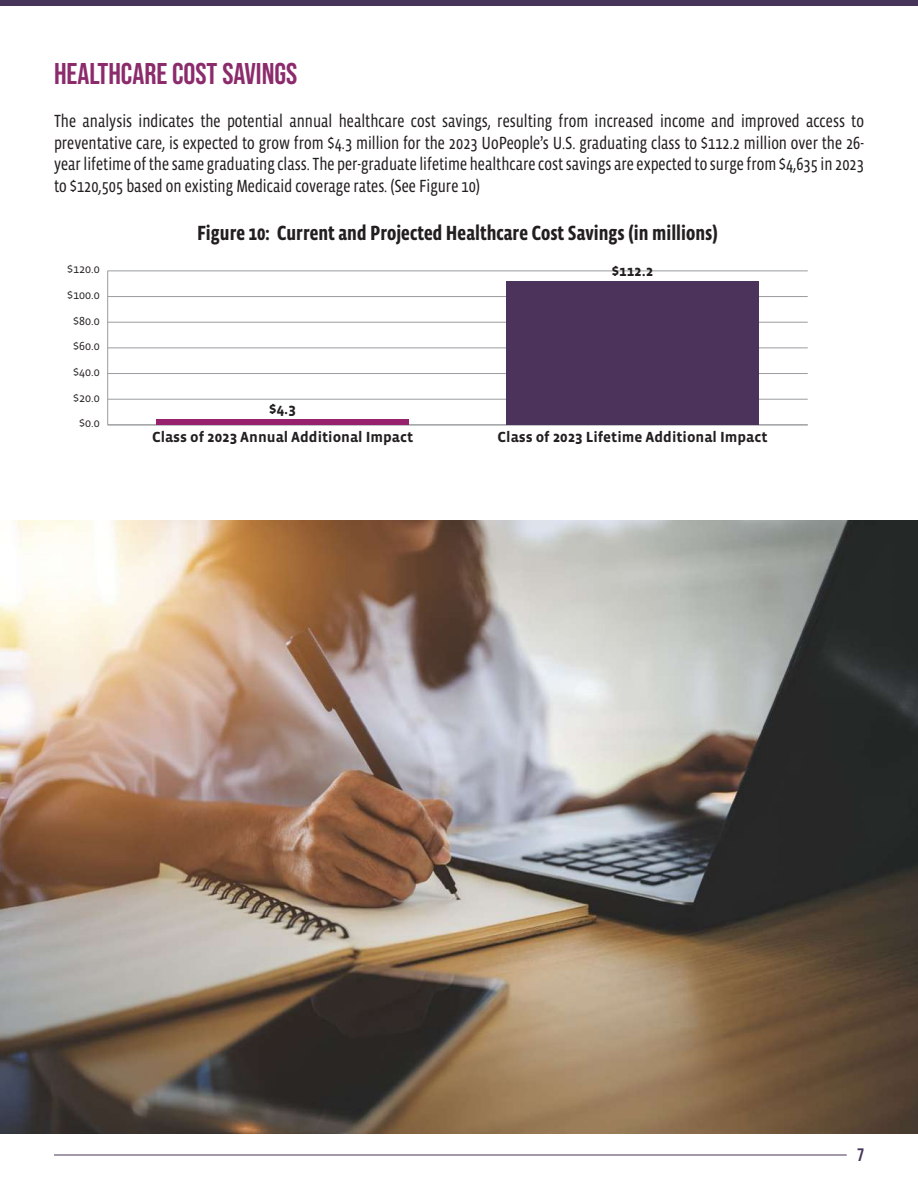
<style>
.page{position:relative;width:918px;height:1188px;background:#fff}
.page>*{position:absolute;margin:0;border:0;box-sizing:border-box;transform-origin:0 0}
.t1{font:700 30px "Bebas Neue Pro";color:#8c2b6c}
.t2{font:700 21px "Vista Sans Nar OTCE";color:#231f20}
.t3{font:18px/21.6px "Vista Sans Nar OTCE";color:#231f20;text-align:justify}
.t4{font:700 18px "Bebas Neue Pro";color:#473459}
.t5{font:700 15px "Vista Sans OTCE";color:#231f20}
.t6{font:12px "Vista Sans OTCE";color:#231f20}
</style>
<div class="page">
<div style="left:0;top:0;width:918px;height:6px;background:#473459"></div>
<hr style="left:54px;top:1155px;width:793px;height:1px;background:#473459">
<hr style="left:107px;top:271px;width:1px;height:154px;background:#9a9c9f">
<hr style="left:108px;top:424px;width:700px;height:1px;background:#9a9c9f">
<hr style="left:108px;top:399px;width:700px;height:1px;background:#9a9c9f">
<hr style="left:108px;top:373px;width:700px;height:1px;background:#9a9c9f">
<hr style="left:108px;top:347px;width:700px;height:1px;background:#9a9c9f">
<hr style="left:108px;top:322px;width:700px;height:1px;background:#9a9c9f">
<hr style="left:108px;top:296px;width:700px;height:1px;background:#9a9c9f">
<hr style="left:108px;top:271px;width:700px;height:1px;background:#9a9c9f">
<div style="left:157px;top:419px;width:252px;height:6px;background:#98216d"></div>
<div style="left:507px;top:281px;width:252px;height:144px;background:#4b335c"></div>
<img style="left:0;top:521px;width:918px;height:613px">
<h1 class="t1" style="left:54px;top:56px;width:245px">HEALTHCARE COST SAVINGS</h1>
<p class="t3" style="left:54px;top:110px;width:812px">The analysis indicates the potential annual healthcare cost savings, resulting from increased income and improved access to preventative care, is expected to grow from $4.3 million for the 2023 UoPeople’s U.S. graduating class to $112.2 million over the 26- year lifetime of the same graduating class. The per-graduate lifetime healthcare cost savings are expected to surge from $4,635 in 2023 to $120,505 based on existing Medicaid coverage rates. (See Figure 10)</p>
<p class="t2" style="left:197px;top:221px;width:522px">Figure 10: Current and Projected Healthcare Cost Savings (in millions)</p>
<p class="t6" style="left:67px;top:262px;width:34px">$120.0</p>
<p class="t6" style="left:67px;top:288px;width:34px">$100.0</p>
<p class="t6" style="left:73px;top:314px;width:28px">$80.0</p>
<p class="t6" style="left:73px;top:339px;width:28px">$60.0</p>
<p class="t6" style="left:73px;top:365px;width:28px">$40.0</p>
<p class="t6" style="left:73px;top:391px;width:28px">$20.0</p>
<p class="t6" style="left:79px;top:416px;width:22px">$0.0</p>
<p class="t5" style="left:269px;top:400px;width:28px">$4.3</p>
<p class="t5" style="left:152px;top:429px;width:263px">Class of 2023 Annual Additional Impact</p>
<p class="t5" style="left:612px;top:262px;width:43px">$112.2</p>
<p class="t5" style="left:498px;top:429px;width:271px">Class of 2023 Lifetime Additional Impact</p>
<p class="t4" style="left:858px;top:1145px;width:8px">7</p>
</div>
